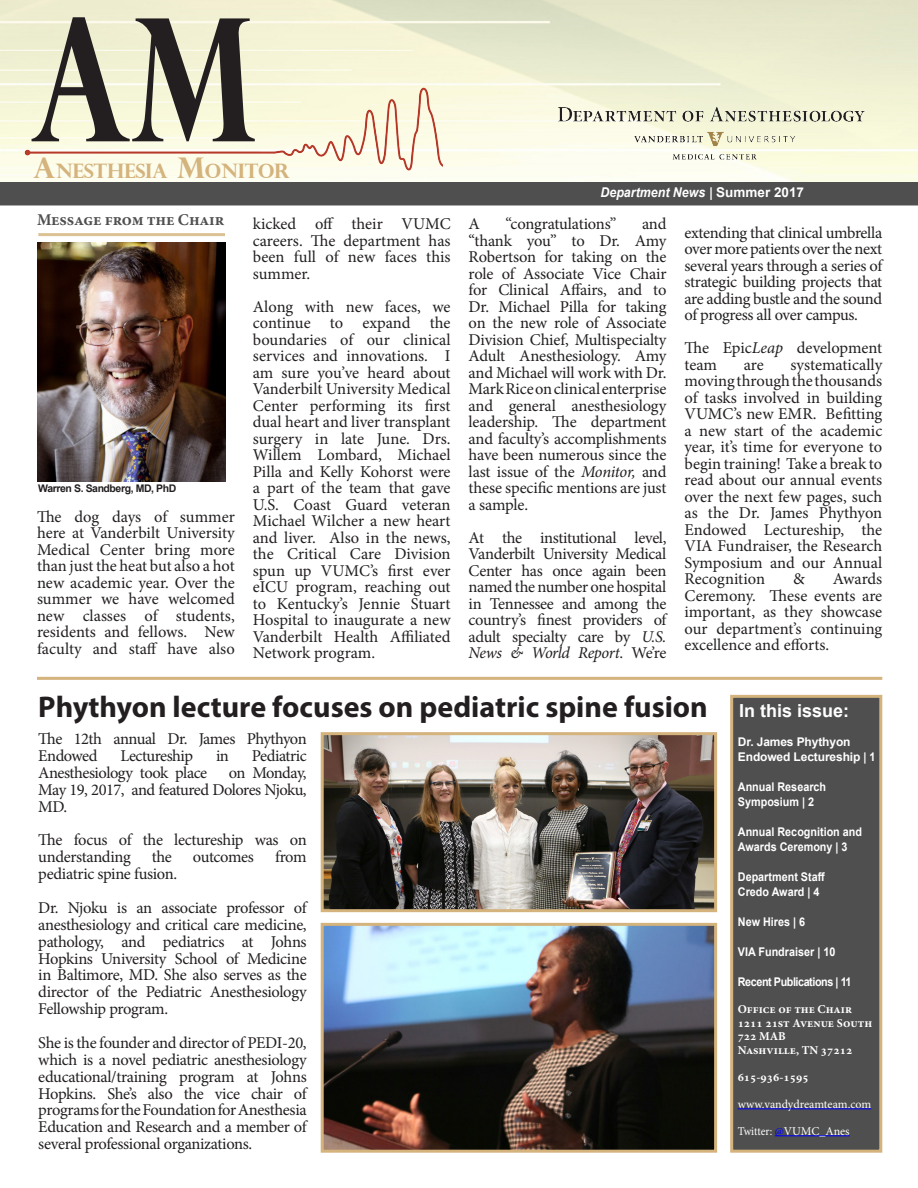
<style>
.page{position:relative;width:918px;height:1188px;background:#fff}
.page>*{position:absolute;margin:0;border:0;box-sizing:border-box;transform-origin:0 0}
.t1{font:700 170.85px "Perpetua Titling";color:#231f20;scale:.75 1}
.t2{font:700 30px "Myriad Pro";color:#231f20}
.t3{font:600 25.2px "Minion Pro";letter-spacing:-.02em;color:#231f20;scale:.96 1}
.t4{font:600 21.6px "Minion Pro";letter-spacing:.005em;color:#231f20;scale:.75 1}
.t5{font:700 19.95px "Perpetua Titling";letter-spacing:-.015em;color:#d4b37d}
.t6{font:700 18px "Arial";color:#fff}
.t7{font:16.5px/16.5px "Minion Pro";letter-spacing:-.015em;color:#231f20;text-align:justify}
.t8{font:700 16.5px "Minion Pro";letter-spacing:-.01em;color:#4e4f4e}
.t9{font:italic 700 13.5px "Arial";color:#fff;scale:.92 1}
.t10{font:700 12px/15px "Arial";color:#fff;scale:.9 1}
.t11{font:700 12px/13.5px "Minion Pro";color:#fff}
.t12{font:700 12px/15px "Arial";color:#fff}
.t13{font:12px "Minion Pro";color:#fff}
.t14{font:700 12px "Arial";letter-spacing:-.04em;color:#fff;scale:.9 1}
.t15{font:12px "Minion Pro";color:#fff;scale:.92 1}
.t16{font:700 10.5px "Arial";letter-spacing:-.04em;color:#231f20}
.s1{font-size:28.5px}
.s2{font-style:normal}
.s3{font-style:italic}
.s4{color:#a18347}
.s5{color:#00f}
</style>
<div class="page">
<div style="left:730px;top:695px;width:152px;height:458px;background:#4e4f4e;border:3px solid #d4b37d"></div>
<div style="left:0;top:181px;width:918px;height:24px;background:#4e4f4e"></div>
<hr style="left:37px;top:677px;width:845px;height:3px;background:#d4b37d">
<hr style="left:738px;top:1109px;width:133px;height:1px;background:#00f">
<hr style="left:775px;top:1136px;width:75px;height:1px;background:#00f">
<img style="left:557px;top:104px;width:308px;height:62px">
<img style="left:37px;top:242px;width:188px;height:240px">
<img style="left:8px;top:75px;width:435px;height:105px">
<hr style="left:38px;top:233px;width:187px;height:3px;background:#d4b37d">
<img style="left:325px;top:927px;width:388px;height:222px">
<div style="left:321px;top:923px;width:396px;height:230px;border:3px solid #d4b37d"></div>
<img style="left:325px;top:736px;width:388px;height:172px">
<div style="left:321px;top:732px;width:396px;height:180px;border:3px solid #d4b37d"></div>
<p class="t1" style="left:30px;top:-26px;width:303px">AM</p>
<p class="t5" style="left:33px;top:158px;width:258px"><span class="s1">A</span>NESTHESIA <span class="s1">M</span>ONITOR</p>
<p class="t8" style="left:37px;top:208px;width:189px">Message from the Chair</p>
<p class="t16" style="left:38px;top:481px;width:140px">Warren S. Sandberg, MD, PhD</p>
<p class="t7" style="left:37px;top:508px;width:200px">The dog days of summer here at Vanderbilt University Medical Center bring more than just the heat but also a hot new academic year. Over the summer we have welcomed new classes of students, residents and fellows. New faculty and staff have also</p>
<p class="t7" style="left:253px;top:216px;width:199px">kicked off their VUMC careers. The department has been full of new faces this summer.</p>
<p class="t7" style="left:253px;top:298px;width:199px">Along with new faces, we continue to expand the boundaries of our clinical services and innovations. I am sure you’ve heard about Vanderbilt University Medical Center performing its first dual heart and liver transplant surgery in late June. Drs.<br>Willem Lombard, Michael Pilla and Kelly Kohorst were a part of the team that gave U.S. Coast Guard veteran Michael Wilcher a new heart and liver. Also in the news, the Critical Care Division spun up VUMC’s first ever eICU program, reaching out to Kentucky’s Jennie Stuart Hospital to inaugurate a new Vanderbilt Health Affiliated Network program.</p>
<p class="t9" style="left:600px;top:183px;width:223px">Department News <span class="s2">| Summer 2017</span></p>
<p class="t7" style="left:469px;top:216px;width:13px">A</p>
<p class="t7" style="left:506px;top:216px;width:113px">“congratulations”</p>
<p class="t7" style="left:469px;top:216px;width:200px;text-indent:173px">and “thank you” to Dr. Amy Robertson for taking on the role of Associate Vice Chair for Clinical Affairs, and to Dr. Michael Pilla for taking on the new role of Associate Division Chief, Multispecialty Adult Anesthesiology. Amy and Michael will work with Dr.<br>Mark Rice on clinical enterprise and general anesthesiology leadership. The department and faculty’s accomplishments have been numerous since the last issue of the <span class="s3">Monitor,</span> and these specific mentions are just a sample.</p>
<p class="t7" style="left:469px;top:529px;width:201px">At the institutional level, Vanderbilt University Medical Center has once again been named the number one hospital in Tennessee and among the country’s finest providers of adult specialty care by <span class="s3">U.S.<br>News &amp; World Report</span>. We’re</p>
<p class="t7" style="left:684px;top:224px;width:201px">extending that clinical umbrella over more patients over the next several years through a series of strategic building projects that are adding bustle and the sound of progress all over campus.</p>
<p class="t7" style="left:684px;top:340px;width:199px">The Epic<span class="s3">Leap</span> development team</p>
<p class="t3" style="left:539px;top:265px;width:361px">Department of Anesthesiology</p>
<p class="t7" style="left:684px;top:356px;width:200px;text-indent:106px">systematically moving through the thousands of tasks involved in building VUMC’s new EMR. Befitting a new start of the academic year, it’s time for everyone to begin training! Take a break to read about our annual events over the next few pages, such as the Dr. James Phythyon Endowed Lectureship, the VIA Fundraiser, the Research Symposium and our Annual Recognition</p>
<p class="t7" style="left:744px;top:356px;width:22px">are</p>
<p class="t4" style="left:532px;top:360px;width:478px">Compassionate <span class="s4">|</span> Creative <span class="s4">|</span> Committed <span class="s4">|</span> Collaborative</p>
<p class="t7" style="left:684px;top:571px;width:199px;text-indent:148px">Awards Ceremony. These events are important, as they showcase our department’s continuing excellence and efforts.</p>
<p class="t7" style="left:793px;top:571px;width:13px">&amp;</p>
<p class="t2" style="left:38px;top:688px;width:671px">Phythyon lecture focuses on pediatric spine fusion</p>
<p class="t7" style="left:38px;top:731px;width:270px">The 12th annual Dr. James Phythyon<br>Endowed</p>
<p class="t7" style="left:121px;top:748px;width:74px">Lectureship</p>
<p class="t7" style="left:216px;top:748px;width:14px">in</p>
<p class="t7" style="left:252px;top:748px;width:56px">Pediatric</p>
<p class="t7" style="left:38px;top:764px;width:170px">Anesthesiology took place</p>
<p class="t7" style="left:38px;top:764px;width:270px;text-indent:190px">on Monday, May 19, 2017, and featured Dolores Njoku, MD.</p>
<p class="t7" style="left:38px;top:832px;width:270px">The focus of the lectureship was on understanding</p>
<p class="t7" style="left:152px;top:849px;width:22px">the</p>
<p class="t7" style="left:193px;top:849px;width:63px">outcomes</p>
<p class="t7" style="left:275px;top:849px;width:33px">from</p>
<p class="t7" style="left:38px;top:866px;width:140px">pediatric spine fusion.</p>
<p class="t7" style="left:38px;top:899px;width:271px">Dr. Njoku is an associate professor of anesthesiology and critical care medicine, pathology, and pediatrics at Johns Hopkins University School of Medicine in Baltimore, MD. She also serves as the director of the Pediatric Anesthesiology Fellowship program.</p>
<p class="t7" style="left:38px;top:1034px;width:271px;line-height:17px">She is the founder and director of PEDI-20, which is a novel pediatric anesthesiology educational/training program at Johns Hopkins. She’s also the vice chair of programs for the Foundation for Anesthesia Education and Research and a member of several professional organizations.</p>
<p class="t6" style="left:739px;top:698px;width:112px">In this issue:</p>
<p class="t12" style="left:738px;top:734px;width:139px">Dr. James Phythyon<br>Endowed Lectureship | 1</p>
<p class="t10" style="left:738px;top:779px;width:100px">Annual Research</p>
<p class="t10" style="left:738px;top:794px;width:86px">Symposium | 2</p>
<p class="t10" style="left:738px;top:824px;width:140px">Annual Recognition and<br>Awards Ceremony | 3</p>
<p class="t10" style="left:738px;top:869px;width:98px">Department Staff<br>Credo Award | 4</p>
<p class="t10" style="left:738px;top:914px;width:76px">New Hires | 6</p>
<p class="t10" style="left:738px;top:944px;width:110px">VIA Fundraiser | 10</p>
<p class="t14" style="left:738px;top:973px;width:128px">Recent Publications | 11</p>
<p class="t11" style="left:738px;top:1002px;width:116px">Office of the Chair</p>
<p class="t11" style="left:738px;top:1016px;width:136px">1211 21st Avenue South<br>722 MAB</p>
<p class="t11" style="left:738px;top:1043px;width:116px">Nashville, TN 37212</p>
<p class="t11" style="left:738px;top:1070px;width:72px">615-936-1595</p>
<p class="t13" style="left:738px;top:1096px;width:135px">www.vandydreamteam.com</p>
<p class="t15" style="left:738px;top:1123px;width:123px">Twitter: <span class="s5">@</span>VUMC_Anes</p>
</div>
